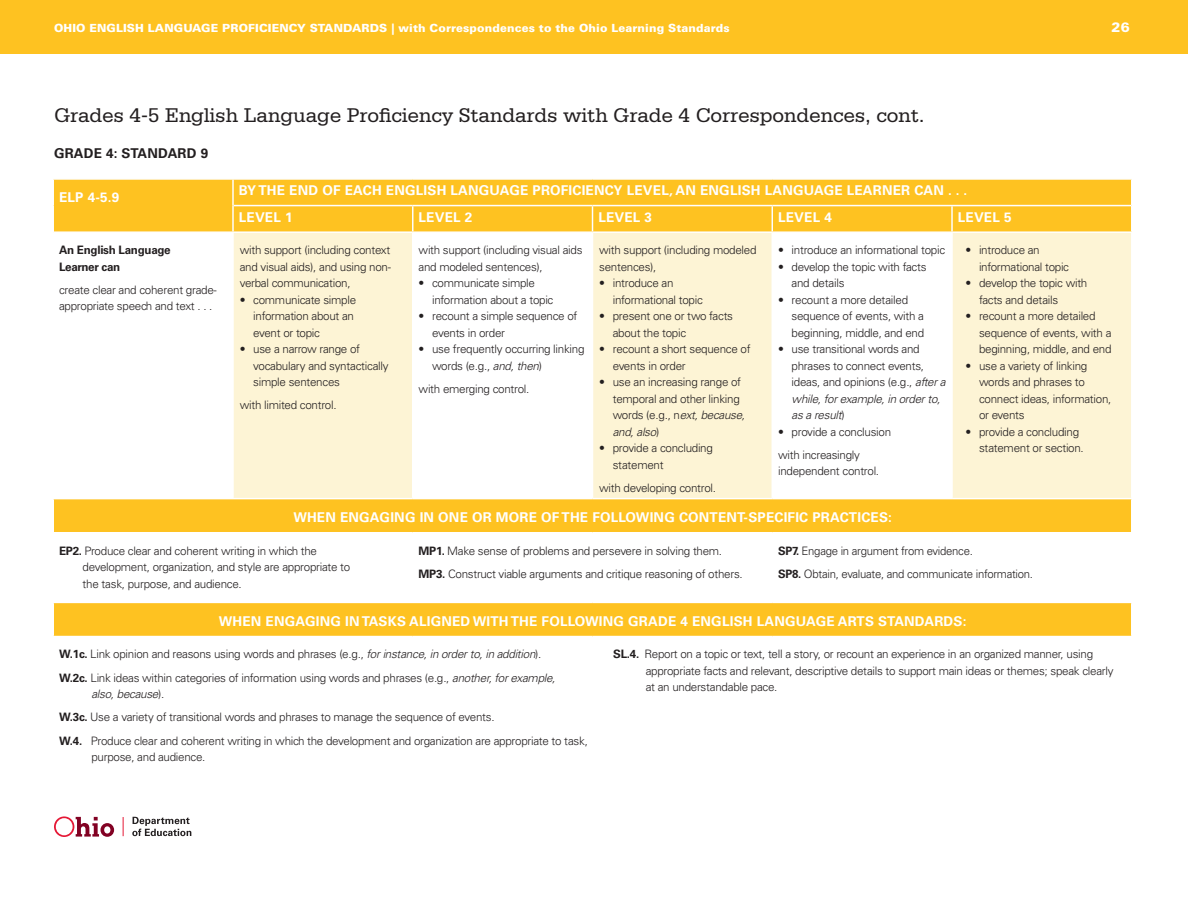
<style>
.page{position:relative;width:1188px;height:918px;background:#fff}
.page>*{position:absolute;margin:0;border:0;box-sizing:border-box;transform-origin:0 0}
.t1{font:21px "Serifa Std";letter-spacing:-.01em;color:#231f20}
.t2{font:700 13.5px/26.5px "Univers LT Std";letter-spacing:.015em;color:#fff}
.t3{font:700 13.5px "Univers LT Std";letter-spacing:.015em;color:#231f20}
.t4{font:900 13.5px "Univers LT Std";color:#fff}
.t5{font:300 11.7px/16.5px "Univers LT Std";letter-spacing:-.025em;color:#231f20}
.t6{font:700 11.7px/16.5px "Univers LT Std";letter-spacing:-.025em;color:#231f20}
.t7{font:900 11.25px "Univers LT Std";letter-spacing:.01em;color:#fff}
.s1{font-style:italic}
.s2{font-weight:700}
</style>
<div class="page">
<div style="left:0;top:0;width:1188px;height:54px;background:#fec221"></div>
<svg style="left:54px;top:816px;width:60px;height:21px"></svg>
<svg style="left:123px;top:817px;width:1px;height:19px"></svg>
<svg style="left:132px;top:817px;width:59px;height:19px"></svg>
<svg style="left:54px;top:180px;width:1077px;height:456px;fill:#fec221"></svg>
<svg style="left:234px;top:233px;width:897px;height:265px;fill:#fdf4d5"></svg>
<div style="left:53px;top:533px;width:360px;height:69px;background:#fff"></div>
<svg style="left:413px;top:533px;width:718px;height:69px"></svg>
<hr style="left:234px;top:205px;width:179px;height:1px;background:#fff">
<hr style="left:413px;top:205px;width:180px;height:1px;background:#fff">
<hr style="left:593px;top:205px;width:179px;height:1px;background:#fff">
<hr style="left:772px;top:205px;width:180px;height:1px;background:#fff">
<hr style="left:952px;top:205px;width:179px;height:1px;background:#fff">
<hr style="left:54px;top:231px;width:179px;height:2px;background:#fff">
<hr style="left:233px;top:231px;width:180px;height:2px;background:#fff">
<hr style="left:413px;top:231px;width:180px;height:2px;background:#fff">
<hr style="left:593px;top:231px;width:179px;height:2px;background:#fff">
<hr style="left:772px;top:231px;width:180px;height:2px;background:#fff">
<hr style="left:952px;top:231px;width:181px;height:2px;background:#fff">
<hr style="left:232px;top:180px;width:2px;height:26px;background:#fff">
<hr style="left:232px;top:206px;width:2px;height:25px;background:#fff">
<svg style="left:412px;top:206px;width:1px;height:25px"></svg>
<svg style="left:592px;top:206px;width:1px;height:25px"></svg>
<svg style="left:772px;top:206px;width:1px;height:25px"></svg>
<hr style="left:951px;top:206px;width:2px;height:25px;background:#fff">
<hr style="left:232px;top:233px;width:2px;height:265px;background:#fff">
<hr style="left:412px;top:233px;width:2px;height:265px;background:#fff">
<hr style="left:592px;top:233px;width:1px;height:265px;background:#fff">
<hr style="left:772px;top:233px;width:1px;height:265px;background:#fff">
<hr style="left:951px;top:233px;width:2px;height:265px;background:#fff">
<hr style="left:772px;top:533px;width:1px;height:69px;background:#fff">
<hr style="left:52px;top:498px;width:181px;height:1px;background:#fff">
<hr style="left:233px;top:498px;width:180px;height:1px;background:#fff">
<hr style="left:413px;top:498px;width:180px;height:1px;background:#fff">
<hr style="left:593px;top:498px;width:179px;height:1px;background:#fff">
<hr style="left:772px;top:498px;width:180px;height:1px;background:#fff">
<hr style="left:952px;top:498px;width:181px;height:1px;background:#fff">
<hr style="left:52px;top:532px;width:181px;height:1px;background:#fff">
<hr style="left:233px;top:532px;width:180px;height:1px;background:#fff">
<hr style="left:413px;top:532px;width:180px;height:1px;background:#fff">
<hr style="left:593px;top:532px;width:179px;height:1px;background:#fff">
<hr style="left:772px;top:532px;width:180px;height:1px;background:#fff">
<hr style="left:952px;top:532px;width:181px;height:1px;background:#fff">
<hr style="left:52px;top:602px;width:181px;height:1px;background:#fff">
<hr style="left:233px;top:602px;width:180px;height:1px;background:#fff">
<hr style="left:413px;top:602px;width:180px;height:1px;background:#fff">
<hr style="left:593px;top:602px;width:179px;height:1px;background:#fff">
<hr style="left:772px;top:602px;width:180px;height:1px;background:#fff">
<hr style="left:952px;top:602px;width:181px;height:1px;background:#fff">
<p class="t7" style="left:54px;top:21px;width:677px">OHIO ENGLISH LANGUAGE PROFICIENCY STANDARDS | with Correspondences to the Ohio Learning Standards</p>
<p class="t4" style="left:1112px;top:19px;width:20px">26</p>
<h1 class="t1" style="left:54px;top:103px;width:872px">Grades 4-5 English Language Proficiency Standards with Grade 4 Correspondences, cont.</h1>
<p class="t3" style="left:54px;top:146px;width:156px">GRADE 4: STANDARD 9</p>
<p class="t2" style="left:59px;top:184px;width:62px">ELP 4-5.9</p>
<p class="t2" style="left:239px;top:178px;width:730px">BY THE END OF EACH ENGLISH LANGUAGE PROFICIENCY LEVEL, AN ENGLISH LANGUAGE LEARNER CAN . . .<br>LEVEL 1</p>
<p class="t2" style="left:419px;top:204px;width:55px">LEVEL 2</p>
<p class="t2" style="left:598px;top:204px;width:55px">LEVEL 3</p>
<p class="t2" style="left:778px;top:204px;width:55px">LEVEL 4</p>
<p class="t2" style="left:958px;top:204px;width:55px">LEVEL 5</p>
<p class="t6" style="left:59px;top:242px;width:113px">An English Language<br>Learner can</p>
<p class="t5" style="left:59px;top:281px;width:159px">create clear and coherent grade&shy;appropriate speech and text . . .</p>
<p class="t5" style="left:240px;top:242px;width:153px;text-align:justify">with support (including context and visual aids), and using non&shy;verbal communication,</p>
<p class="t5" style="left:253px;top:291px;width:104px;text-indent:-14px">• communicate simple information about an event or topic</p>
<p class="t5" style="left:253px;top:341px;width:137px;text-indent:-14px">• use a narrow range of vocabulary and syntactically simple sentences</p>
<p class="t5" style="left:240px;top:397px;width:98px">with limited control.</p>
<p class="t5" style="left:419px;top:242px;width:165px">with support (including visual aids and modeled sentences),</p>
<p class="t5" style="left:432px;top:275px;width:123px;text-indent:-14px">• communicate simple information about a topic</p>
<p class="t5" style="left:432px;top:308px;width:147px;text-indent:-14px">• recount a simple sequence of events in order</p>
<p class="t5" style="left:432px;top:341px;width:154px;text-indent:-14px">• use frequently occurring linking words (e.g., <span class="s1">and, then</span>)</p>
<p class="t5" style="left:419px;top:380px;width:112px">with emerging control.</p>
<p class="t5" style="left:599px;top:242px;width:159px">with support (including modeled sentences),</p>
<p class="t5" style="left:613px;top:275px;width:92px;text-indent:-14px">• introduce an informational topic</p>
<p class="t5" style="left:613px;top:308px;width:122px;text-indent:-14px">• present one or two facts about the topic</p>
<p class="t5" style="left:613px;top:341px;width:139px;text-indent:-14px">• recount a short sequence of events in order</p>
<p class="t5" style="left:613px;top:374px;width:134px;text-indent:-14px">• use an increasing range of temporal and other linking words (e.g., n<span class="s1">ext, because, and, also</span>)</p>
<p class="t5" style="left:613px;top:440px;width:102px;text-indent:-14px">• provide a concluding statement</p>
<p class="t5" style="left:599px;top:479px;width:118px">with developing control.</p>
<p class="t5" style="left:778px;top:242px;width:169px">• introduce an informational topic</p>
<p class="t5" style="left:792px;top:258px;width:136px;text-indent:-14px">• develop the topic with facts and details</p>
<p class="t5" style="left:792px;top:291px;width:134px;text-indent:-14px">• recount a more detailed sequence of events, with a beginning, middle, and end</p>
<p class="t5" style="left:792px;top:341px;width:156px;text-indent:-14px">• use transitional words and phrases to connect events, ideas, and opinions (e.g., <span class="s1">after a while, for example, in order to, as a result</span>)</p>
<p class="t5" style="left:778px;top:420px;width:115px;line-height:23.2px">• provide a conclusion with increasingly</p>
<p class="t5" style="left:778px;top:463px;width:103px">independent control.</p>
<p class="t5" style="left:979px;top:242px;width:92px;text-indent:-14px">• introduce an informational topic</p>
<p class="t5" style="left:979px;top:275px;width:110px;text-indent:-14px">• develop the topic with facts and details</p>
<p class="t5" style="left:979px;top:308px;width:134px;text-indent:-14px">• recount a more detailed sequence of events, with a beginning, middle, and end</p>
<p class="t5" style="left:979px;top:357px;width:134px;text-indent:-14px">• use a variety of linking words and phrases to connect ideas, information, or events</p>
<p class="t5" style="left:979px;top:423px;width:106px;text-indent:-14px">• provide a concluding statement or section.</p>
<p class="t2" style="left:293px;top:504px;width:600px">WHEN ENGAGING IN ONE OR MORE OF THE FOLLOWING CONTENT-SPECIFIC PRACTICES:</p>
<p class="t5" style="left:83px;top:542px;width:269px;text-indent:-24px"><span class="s2">EP2.</span> Produce clear and coherent writing in which the development, organization, and style are appropriate to the task, purpose, and audience.</p>
<p class="t5" style="left:419px;top:539px;width:326px;line-height:23.2px"><span class="s2">MP1.</span> Make sense of problems and persevere in solving them.<br><span class="s2">MP3.</span> Construct viable arguments and critique reasoning of others.</p>
<p class="t5" style="left:778px;top:539px;width:256px;line-height:23.2px"><span class="s2">SP7.</span> Engage in argument from evidence.<br><span class="s2">SP8.</span> Obtain, evaluate, and communicate information.</p>
<p class="t2" style="left:219px;top:608px;width:749px">WHEN ENGAGING IN TASKS ALIGNED WITH THE FOLLOWING GRADE 4 ENGLISH LANGUAGE ARTS STANDARDS:</p>
<p class="t5" style="left:59px;top:643px;width:498px;line-height:23.2px"><span class="s2">W.1c.</span> Link opinion and reasons using words and phrases (e.g., <span class="s1">for instance, in order to, in addition</span>).<br><span class="s2">W.2c.</span> Link ideas within categories of information using words and phrases (e.g., <span class="s1">another, for example,</span></p>
<p class="t5" style="left:59px;top:682px;width:530px;line-height:23.2px;text-indent:32px"><span class="s1">also, because</span>).<br><span class="s2">W.3c.</span> Use a variety of transitional words and phrases to manage the sequence of events.<br><span class="s2">W.4.</span> Produce clear and coherent writing in which the development and organization are appropriate to task,</p>
<p class="t5" style="left:91px;top:749px;width:116px">purpose, and audience.</p>
<p class="t5" style="left:646px;top:646px;width:469px;text-indent:-32px"><span class="s2">SL.4.</span> Report on a topic or text, tell a story, or recount an experience in an organized manner, using appropriate facts and relevant, descriptive details to support main ideas or themes; speak clearly at an understandable pace.</p>
</div>
